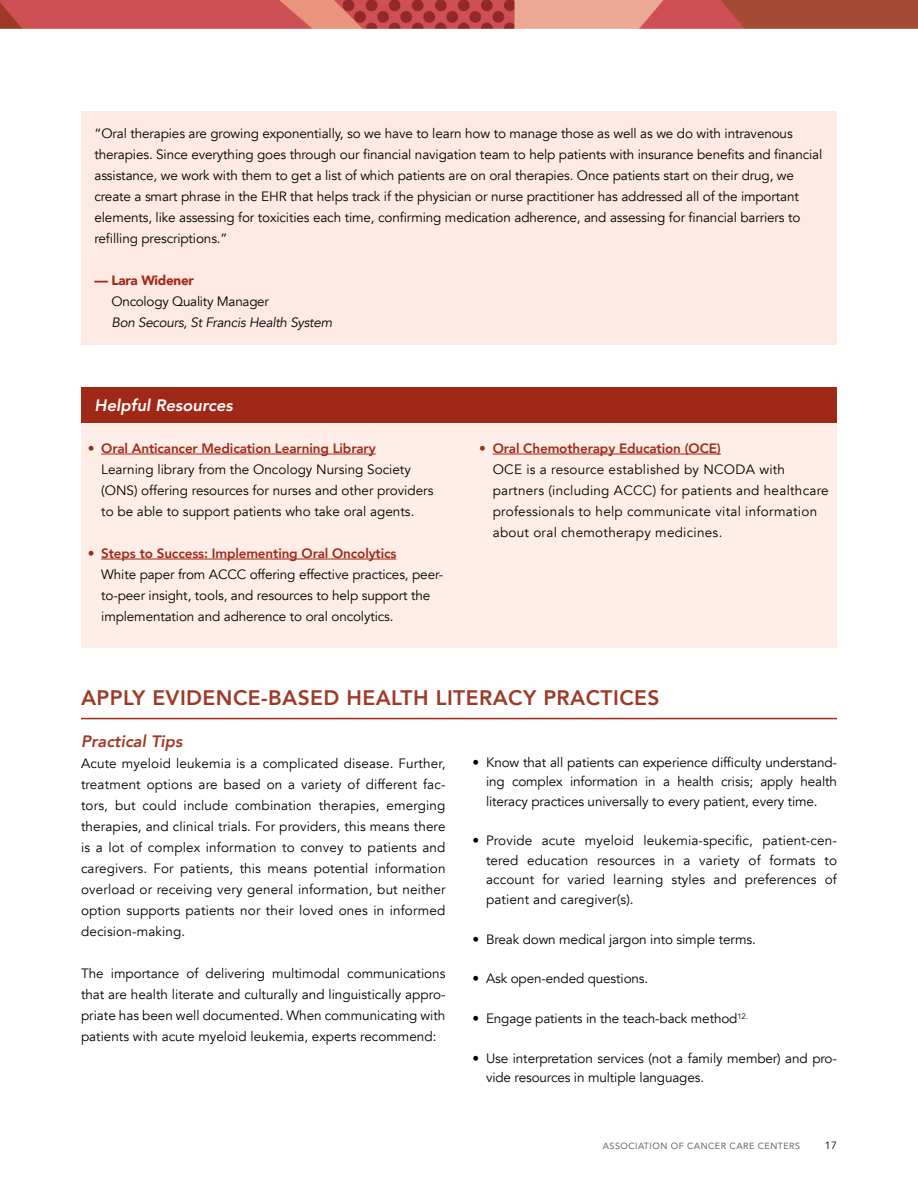
<style>
.page{position:relative;width:918px;height:1188px;background:#fff}
.page>*{position:absolute;margin:0;border:0;box-sizing:border-box;transform-origin:0 0}
.t1{font:800 21px "Avenir";letter-spacing:.02em;color:#9d3b28}
.t2{font:italic 800 16.5px "Avenir";color:#fff}
.t3{font:italic 800 16.5px "Avenir";color:#9d3b28}
.t4{font:13.5px/21px "Avenir";letter-spacing:-.01em;color:#000}
.t5{font:13.5px/21px "Avenir";letter-spacing:.02em;color:#000}
.t6{font:800 13.5px "Avenir";letter-spacing:-.01em;color:#a02816}
.t7{font:italic 13.5px "Avenir";letter-spacing:-.02em;color:#000}
.t8{font:900 13.5px "Avenir";letter-spacing:-.02em;color:#a02816}
.t9{font:10.5px "Avenir";color:#000}
.t10{font:9px "Avenir";letter-spacing:.05em;color:#636466}
</style>
<div class="page">
<img style="left:0;top:0;width:110px;height:29px">
<img style="left:110px;top:0;width:808px;height:29px">
<div style="left:81px;top:402px;width:756px;height:246px;background:#feeee7"></div>
<div style="left:81px;top:111px;width:756px;height:150px;background:#feeae2"></div>
<div style="left:81px;top:258px;width:756px;height:87px;background:#feeae2"></div>
<div style="left:81px;top:388px;width:756px;height:35px;background:#a02816"></div>
<hr style="left:101px;top:454px;width:275px;height:1px;background:#a02816">
<hr style="left:101px;top:559px;width:295px;height:1px;background:#a02816">
<hr style="left:493px;top:454px;width:228px;height:1px;background:#a02816">
<hr style="left:81px;top:718px;width:756px;height:1px;background:#a02816">
<p class="t4" style="left:94px;top:123px;width:729px">“Oral therapies are growing exponentially, so we have to learn how to manage those as well as we do with intravenous therapies. Since everything goes through our financial navigation team to help patients with insurance benefits and financial assistance, we work with them to get a list of which patients are on oral therapies. Once patients start on their drug, we create a smart phrase in the EHR that helps track if the physician or nurse practitioner has addressed all of the important elements, like assessing for toxicities each time, confirming medication adherence, and assessing for financial barriers to refilling prescriptions.”</p>
<p class="t8" style="left:94px;top:269px;width:101px">— Lara Widener</p>
<p class="t4" style="left:111px;top:291px;width:159px">Oncology Quality Manager</p>
<p class="t7" style="left:111px;top:314px;width:222px">Bon Secours, St Francis Health System</p>
<p class="t2" style="left:94px;top:395px;width:140px">Helpful Resources</p>
<p class="t6" style="left:88px;top:438px;width:289px">• Oral Anticancer Medication Learning Library</p>
<p class="t4" style="left:101px;top:459px;width:334px">Learning library from the Oncology Nursing Society (ONS) offering resources for nurses and other providers to be able to support patients who take oral agents.</p>
<p class="t6" style="left:88px;top:543px;width:310px">• Steps to Success: Implementing Oral Oncolytics</p>
<p class="t4" style="left:101px;top:564px;width:343px">White paper from ACCC offering effective practices, peer&shy;to-peer insight, tools, and resources to help support the implementation and adherence to oral oncolytics.</p>
<p class="t6" style="left:479px;top:438px;width:243px">• Oral Chemotherapy Education (OCE)</p>
<p class="t5" style="left:493px;top:459px;width:338px">OCE is a resource established by NCODA with partners (including ACCC) for patients and healthcare professionals to help communicate vital information about oral chemotherapy medicines.</p>
<h1 class="t1" style="left:81px;top:681px;width:580px">APPLY EVIDENCE-BASED HEALTH LITERACY PRACTICES</h1>
<p class="t3" style="left:81px;top:731px;width:103px">Practical Tips</p>
<p class="t4" style="left:81px;top:753px;width:366px;text-align:justify">Acute myeloid leukemia is a complicated disease. Further, treatment options are based on a variety of different fac&shy;tors, but could include combination therapies, emerging therapies, and clinical trials. For providers, this means there is a lot of complex information to convey to patients and caregivers. For patients, this means potential information overload or receiving very general information, but neither option supports patients nor their loved ones in informed decision-making.</p>
<p class="t4" style="left:81px;top:963px;width:366px;text-align:justify">The importance of delivering multimodal communications that are health literate and culturally and linguistically appro&shy;priate has been well documented. When communicating with patients with acute myeloid leukemia, experts recommend:</p>
<p class="t4" style="left:486px;top:752px;width:353px;line-height:19.5px;text-align:justify;text-indent:-14px">• Know that all patients can experience difficulty understand&shy;ing complex information in a health crisis; apply health literacy practices universally to every patient, every time.</p>
<p class="t4" style="left:486px;top:831px;width:353px;line-height:19.5px;text-align:justify;text-indent:-14px">• Provide acute myeloid leukemia-specific, patient-cen&shy;tered education resources in a variety of formats to account for varied learning styles and preferences of patient and caregiver(s).</p>
<p class="t4" style="left:472px;top:929px;width:285px">• Break down medical jargon into simple terms.</p>
<p class="t4" style="left:472px;top:968px;width:177px">• Ask open-ended questions.</p>
<p class="t4" style="left:472px;top:1008px;width:277px">• Engage patients in the teach-back method<sup>12.</sup></p>
<p class="t4" style="left:486px;top:1049px;width:352px;line-height:19.5px;text-indent:-14px">• Use interpretation services (not a family member) and pro&shy;vide resources in multiple languages.</p>
<p class="t10" style="left:603px;top:1139px;width:199px">ASSOCIATION OF CANCER CARE CENTERS</p>
<p class="t9" style="left:825px;top:1140px;width:14px">17</p>
</div>
